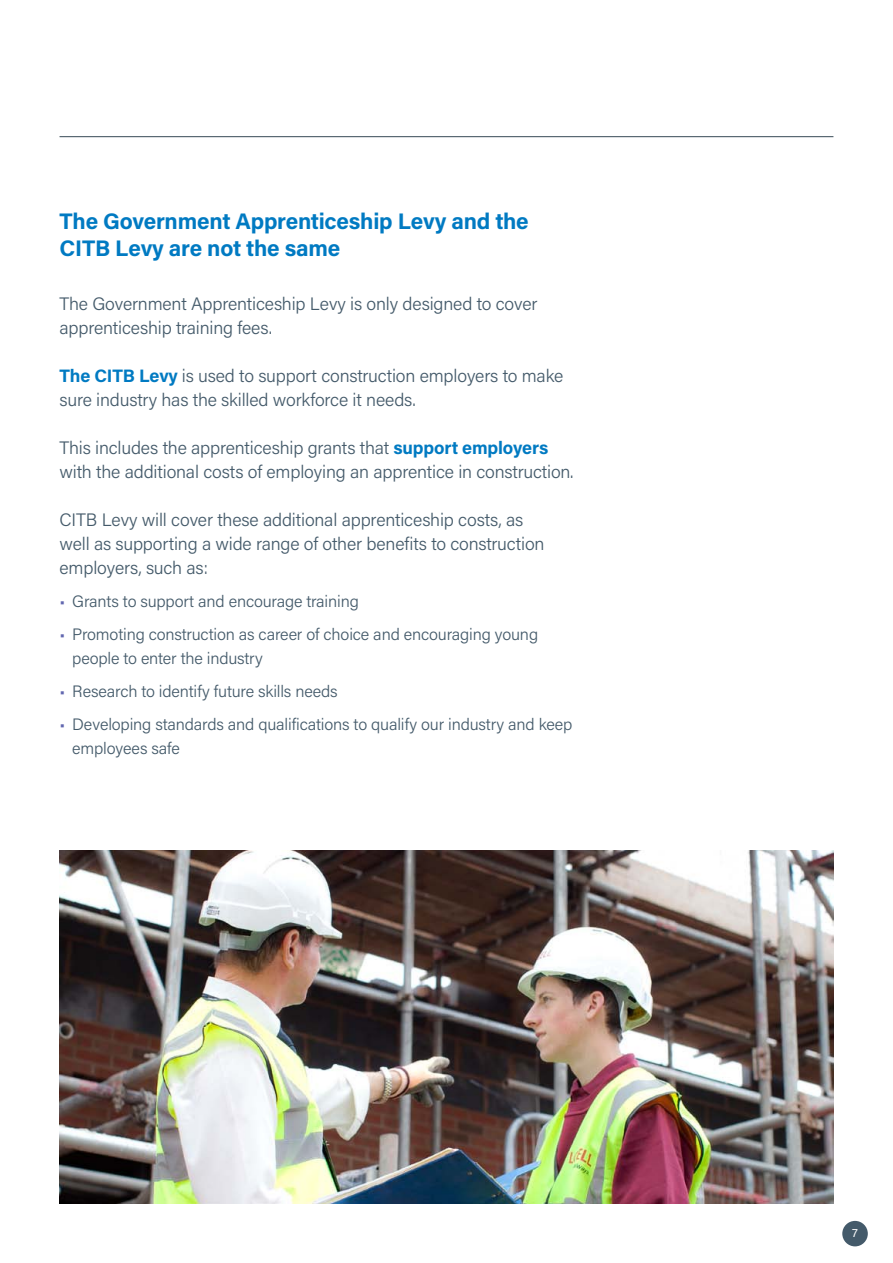
<style>
.page{position:relative;width:893px;height:1263px;background:#fff}
.page>*{position:absolute;margin:0;border:0;box-sizing:border-box;transform-origin:0 0}
.t1{font:700 22.5px/27px "Acumin Pro";letter-spacing:-.01em;color:#007ac2}
.t2{font:300 18px/24px "Acumin Pro";letter-spacing:-.01em;color:#445a6a}
.t3{font:300 16.5px/24px "Acumin Pro";letter-spacing:-.01em;color:#445a6a}
.t4{font:12px "Acumin Pro";color:#fff}
.s1{font-weight:700;color:#007ac2}
.s2{color:#6166af}
</style>
<div class="page">
<div style="left:842px;top:1221px;width:26px;height:25px;background:#445a6a;border-radius:50%"></div>
<hr style="left:60px;top:136px;width:773px;height:1px;background:#4d5d68">
<img style="left:60px;top:851px;width:773px;height:352px">
<p class="t1" style="left:60px;top:206px;width:471px">The Government Apprenticeship Levy and the<br>CITB Levy are not the same</p>
<p class="t2" style="left:60px;top:291px;width:479px">The Government Apprenticeship Levy is only designed to cover apprenticeship training fees.</p>
<p class="t2" style="left:60px;top:363px;width:505px"><span class="s1">The CITB Levy</span> is used to support construction employers to make sure industry has the skilled workforce it needs.</p>
<p class="t2" style="left:60px;top:435px;width:515px">This includes the apprenticeship grants that <span class="s1">support employers </span>with the additional costs of employing an apprentice in construction.</p>
<p class="t2" style="left:60px;top:507px;width:486px">CITB Levy will cover these additional apprenticeship costs, as well as supporting a wide range of other benefits to construction employers, such as:</p>
<p class="t3" style="left:60px;top:588px;width:301px"><span class="s2">•</span> Grants to support and encourage training</p>
<p class="t3" style="left:72px;top:621px;width:467px;text-indent:-13px"><span class="s2">•</span> Promoting construction as career of choice and encouraging young people to enter the industry</p>
<p class="t3" style="left:60px;top:678px;width:280px"><span class="s2">•</span> Research to identify future skills needs</p>
<p class="t3" style="left:72px;top:711px;width:501px;text-indent:-13px"><span class="s2">•</span> Developing standards and qualifications to qualify our industry and keep employees safe</p>
<p class="t4" style="left:852px;top:1225px;width:7px">7</p>
</div>
